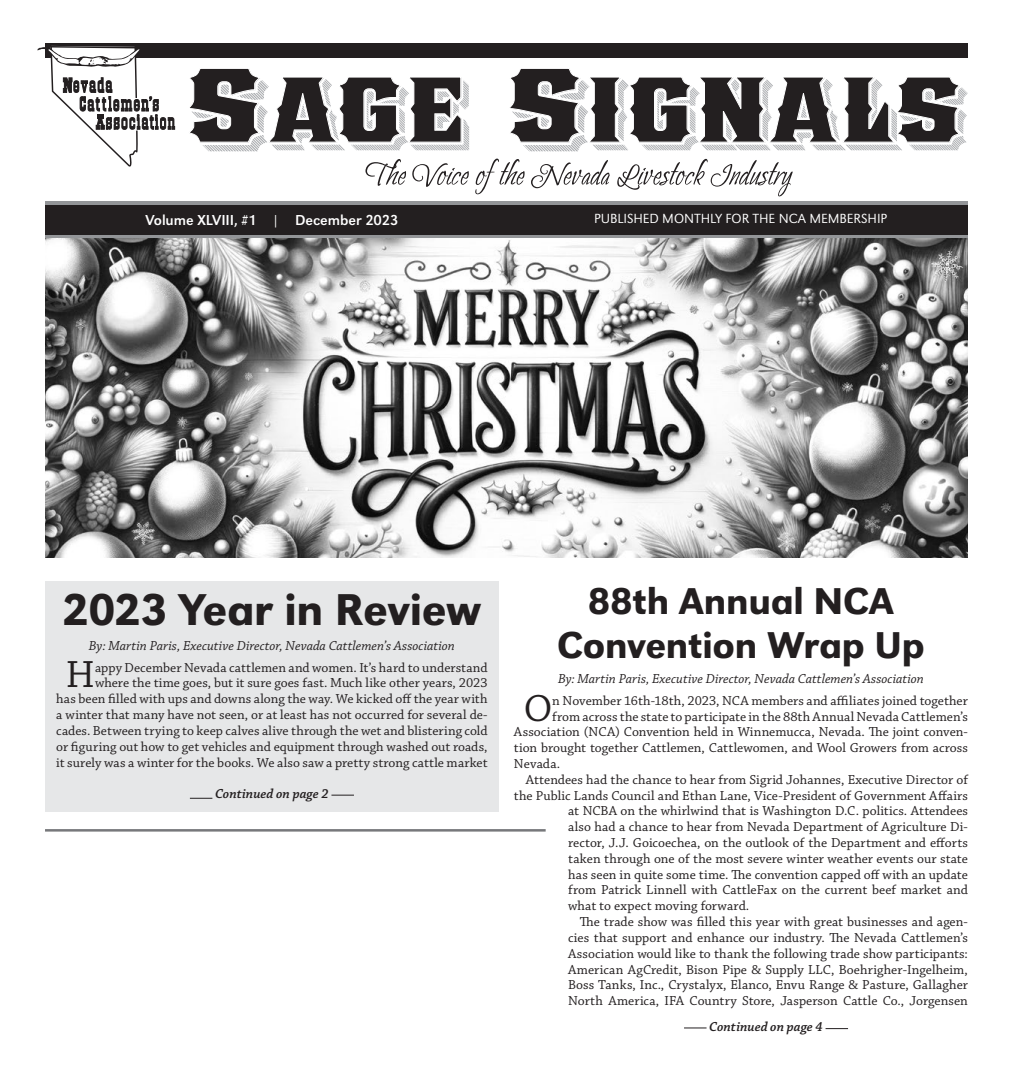
<style>
.page{position:relative;width:1013px;height:1080px;background:#fff}
.page>*{position:absolute;margin:0;border:0;box-sizing:border-box;transform-origin:0 0}
.t1{font:500 46.25px "URW Grotesk";letter-spacing:-.01em;color:#231f20}
.t2{font:39.75px "Chaparral Pro";color:#231f20}
.t3{font:500 38.75px/44.5px "URW Grotesk";letter-spacing:-.005em;color:#231f20;text-align:center}
.t4{font:15px "URW Grotesk Pro";letter-spacing:-.005em;color:#fff}
.t5{font:13.75px/15.8px "Chaparral Pro";letter-spacing:.005em;color:#231f20;text-align:right}
.t6{font:italic 13.75px "Chaparral Pro";color:#231f20}
.t7{font:300 13.75px "URW Grotesk SC";letter-spacing:-.01em;color:#fff}
.t8{font:italic 600 13.75px "Chaparral Pro";color:#231f20}
</style>
<div class="page">
<img style="left:45px;top:238px;width:923px;height:320px">
<div style="left:45px;top:201px;width:923px;height:7px;background:#939598"></div>
<div style="left:45px;top:205px;width:923px;height:30px;background:#231f20"></div>
<div style="left:45px;top:43px;width:923px;height:14px;background:#231f20"></div>
<svg style="left:37px;top:46px;width:138px;height:121px"></svg>
<hr style="left:45px;top:235px;width:923px;height:3px;background:#939598">
<svg style="left:365px;top:159px;width:427px;height:37px"></svg>
<svg style="left:202px;top:80px;width:766px;height:71px"></svg>
<hr style="left:45px;top:829px;width:500px;height:3px;background:#77787b">
<svg style="left:508px;top:68px;width:73px;height:75px"></svg>
<svg style="left:189px;top:68px;width:273px;height:75px"></svg>
<svg style="left:587px;top:77px;width:373px;height:66px"></svg>
<div style="left:45px;top:582px;width:454px;height:230px;background:#e6e7e8"></div>
<svg style="left:684px;top:1028px;width:22px;height:1px"></svg>
<svg style="left:825px;top:1028px;width:23px;height:1px"></svg>
<svg style="left:190px;top:798px;width:22px;height:1px"></svg>
<svg style="left:331px;top:795px;width:23px;height:1px"></svg>
<p class="t4" style="left:145px;top:211px;width:254px">Volume XLVIII, #1 | December 2023</p>
<p class="t7" style="left:594px;top:210px;width:294px">PUBLISHED MONTHLY FOR THE NCA MEMBERSHIP</p>
<h1 class="t1" style="left:62px;top:583px;width:421px">2023 Year in Review</h1>
<p class="t6" style="left:89px;top:638px;width:367px">By: Martin Paris, Executive Director, Nevada Cattlemen’s Association</p>
<h2 class="t2" style="left:66px;top:653px;width:31px">H</h2>
<p class="t5" style="left:56px;top:660px;width:433px">appy December Nevada cattlemen and women. It’s hard to understand<br>where the time goes, but it sure goes fast. Much like other years, 2023<br>has been filled with ups and downs along the way. We kicked off the year with a winter that many have not seen, or at least has not occurred for several de&shy;cades. Between trying to keep calves alive through the wet and blistering cold or figuring out how to get vehicles and equipment through washed out roads, it surely was a winter for the books. We also saw a pretty strong cattle market</p>
<p class="t8" style="left:215px;top:786px;width:115px">Continued on page 2</p>
<h3 class="t3" style="left:557px;top:579px;width:369px">88th Annual NCA<br>Convention Wrap Up</h3>
<p class="t6" style="left:558px;top:671px;width:367px">By: Martin Paris, Executive Director, Nevada Cattlemen’s Association</p>
<h2 class="t2" style="left:523px;top:686px;width:30px">O</h2>
<p class="t5" style="left:552px;top:693px;width:417px">n November 16th-18th, 2023, NCA members and affiliates joined together</p>
<p class="t5" style="left:552px;top:709px;width:417px">from across the state to participate in the 88th Annual Nevada Cattlemen’s</p>
<p class="t5" style="left:514px;top:725px;width:455px">Association (NCA) Convention held in Winnemucca, Nevada. The joint conven-</p>
<p class="t5" style="left:514px;top:740px;width:455px">tion brought together Cattlemen, Cattlewomen, and Wool Growers from across</p>
<p class="t5" style="left:514px;top:756px;width:48px">Nevada.</p>
<p class="t5" style="left:525px;top:772px;width:444px">Attendees had the chance to hear from Sigrid Johannes, Executive Director of</p>
<p class="t5" style="left:514px;top:788px;width:455px">the Public Lands Council and Ethan Lane, Vice-President of Government Affairs</p>
<p class="t5" style="left:568px;top:804px;width:401px">at NCBA on the whirlwind that is Washington D.C. politics. Attendees</p>
<p class="t5" style="left:568px;top:820px;width:401px">also had a chance to hear from Nevada Department of Agriculture Di-</p>
<p class="t5" style="left:568px;top:835px;width:401px">rector, J.J. Goicoechea, on the outlook of the Department and efforts</p>
<p class="t5" style="left:568px;top:851px;width:401px">taken through one of the most severe winter weather events our state</p>
<p class="t5" style="left:568px;top:867px;width:401px">has seen in quite some time. The convention capped off with an update</p>
<p class="t5" style="left:568px;top:883px;width:401px">from Patrick Linnell with CattleFax on the current beef market and</p>
<p class="t5" style="left:568px;top:899px;width:183px">what to expect moving forward.</p>
<p class="t5" style="left:580px;top:914px;width:389px">The trade show was filled this year with great businesses and agen-</p>
<p class="t5" style="left:568px;top:930px;width:401px">cies that support and enhance our industry. The Nevada Cattlemen’s</p>
<p class="t5" style="left:568px;top:946px;width:401px">Association would like to thank the following trade show participants:</p>
<p class="t5" style="left:568px;top:962px;width:401px">American AgCredit, Bison Pipe &amp; Supply LLC, Boehrigher-Ingelheim,</p>
<p class="t5" style="left:568px;top:978px;width:401px">Boss Tanks, Inc., Crystalyx, Elanco, Envu Range &amp; Pasture, Gallagher</p>
<p class="t5" style="left:568px;top:993px;width:401px">North America, IFA Country Store, Jasperson Cattle Co., Jorgensen</p>
<p class="t8" style="left:709px;top:1019px;width:115px">Continued on page 4</p>
</div>
